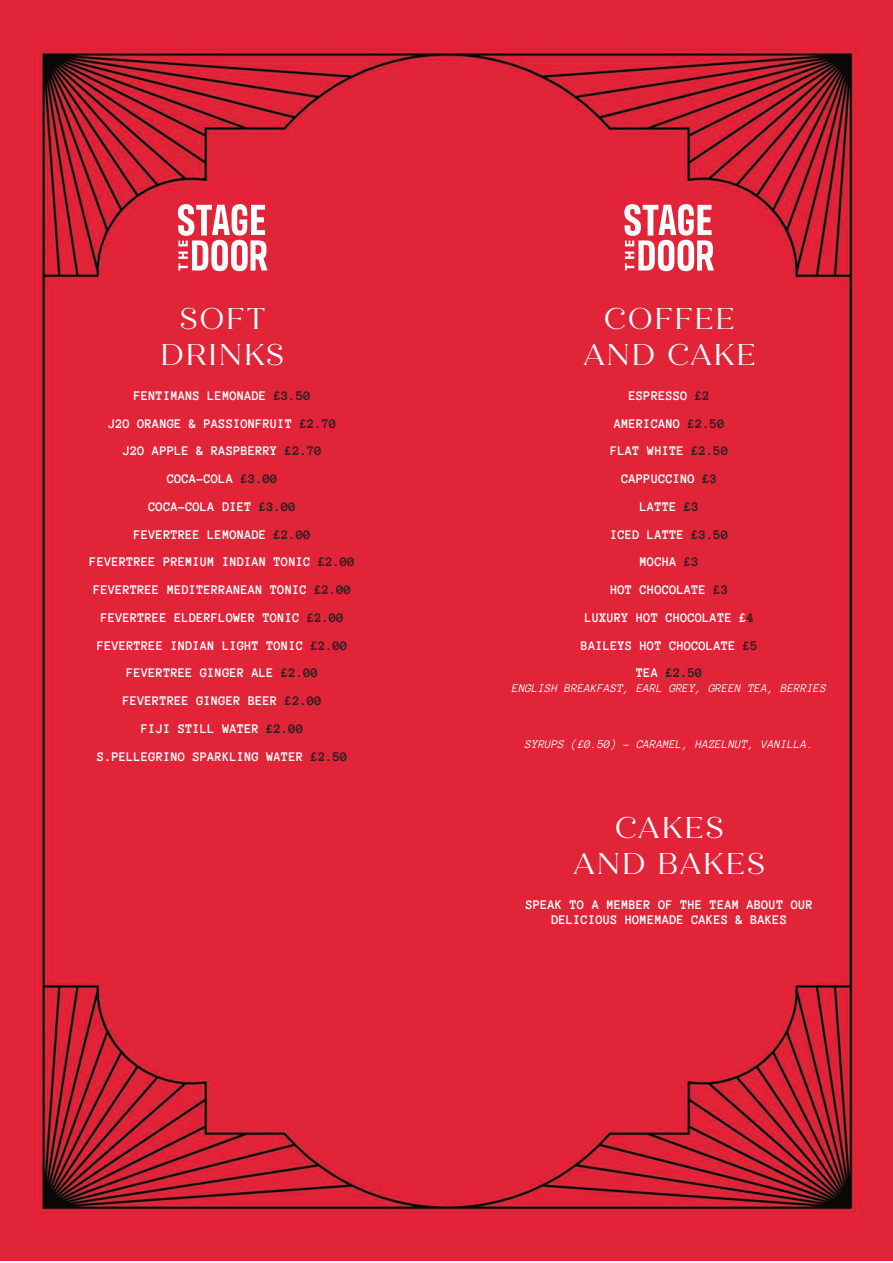
<style>
.page{position:relative;width:893px;height:1263px;background:#fff}
.page>*{position:absolute;margin:0;border:0;box-sizing:border-box;transform-origin:0 0}
.t1{font:30px/36px "FONTSPRINGDEMO Quiche Flare";letter-spacing:.07em;color:#fff;text-align:center}
.t2{font:700 13.5px/27.8px "Anonymous Pro";color:#fff;text-align:center}
.t3{font:italic 12px "Anonymous Pro";color:#fff}
.s1{color:#231f20}
</style>
<div class="page">
<img style="left:0;top:0;width:893px;height:1260px">
<svg style="left:178px;top:204px;width:89px;height:67px"></svg>
<svg style="left:624px;top:204px;width:90px;height:67px"></svg>
<h1 class="t1" style="left:161px;top:301px;width:125px">SOFT<br>DRINKS</h1>
<p class="t2" style="left:90px;top:383px;width:267px">FENTIMANS LEMONADE <span class="s1">£3.50<br></span>J2O ORANGE &amp; PASSIONFRUIT <span class="s1">£2.70<br></span>J2O APPLE &amp; RASPBERRY <span class="s1">£2.70<br></span>COCA-COLA <span class="s1">£3.00<br></span>COCA-COLA DIET <span class="s1">£3.00<br></span>FEVERTREE LEMONADE <span class="s1">£2.00<br></span>FEVERTREE PREMIUM INDIAN TONIC <span class="s1">£2.00<br></span>FEVERTREE MEDITERRANEAN TONIC <span class="s1">£2.00<br></span>FEVERTREE ELDERFLOWER TONIC <span class="s1">£2.00<br></span>FEVERTREE INDIAN LIGHT TONIC <span class="s1">£2.00<br></span>FEVERTREE GINGER ALE <span class="s1">£2.00<br></span>FEVERTREE GINGER BEER <span class="s1">£2.00<br></span>FIJI STILL WATER <span class="s1">£2.00<br></span>S.PELLEGRINO SPARKLING WATER <span class="s1">£2.50</span></p>
<h1 class="t1" style="left:583px;top:301px;width:173px">COFFEE<br>AND CAKE</h1>
<p class="t2" style="left:581px;top:383px;width:178px">ESPRESSO <span class="s1">£2<br></span>AMERICANO <span class="s1">£2.50<br></span>FLAT WHITE <span class="s1">£2.50<br></span>CAPPUCCINO <span class="s1">£3<br></span>LATTE <span class="s1">£3<br></span>ICED LATTE <span class="s1">£3.50<br></span>MOCHA <span class="s1">£3<br></span>HOT CHOCOLATE <span class="s1">£3<br></span>LUXURY HOT CHOCOLATE £<span class="s1">4<br></span>BAILEYS HOT CHOCOLATE <span class="s1">£5<br></span>TEA <span class="s1">£2.50</span></p>
<p class="t3" style="left:512px;top:683px;width:316px">ENGLISH BREAKFAST, EARL GREY, GREEN TEA, BERRIES</p>
<p class="t3" style="left:525px;top:739px;width:290px">SYRUPS (£0.50) - CARAMEL, HAZELNUT, VANILLA.</p>
<h1 class="t1" style="left:574px;top:810px;width:193px">CAKES<br>AND BAKES</h1>
<p class="t2" style="left:526px;top:898px;width:289px;line-height:15px">SPEAK TO A MEMBER OF THE TEAM ABOUT OUR<br>DELICIOUS HOMEMADE CAKES &amp; BAKES</p>
</div>
